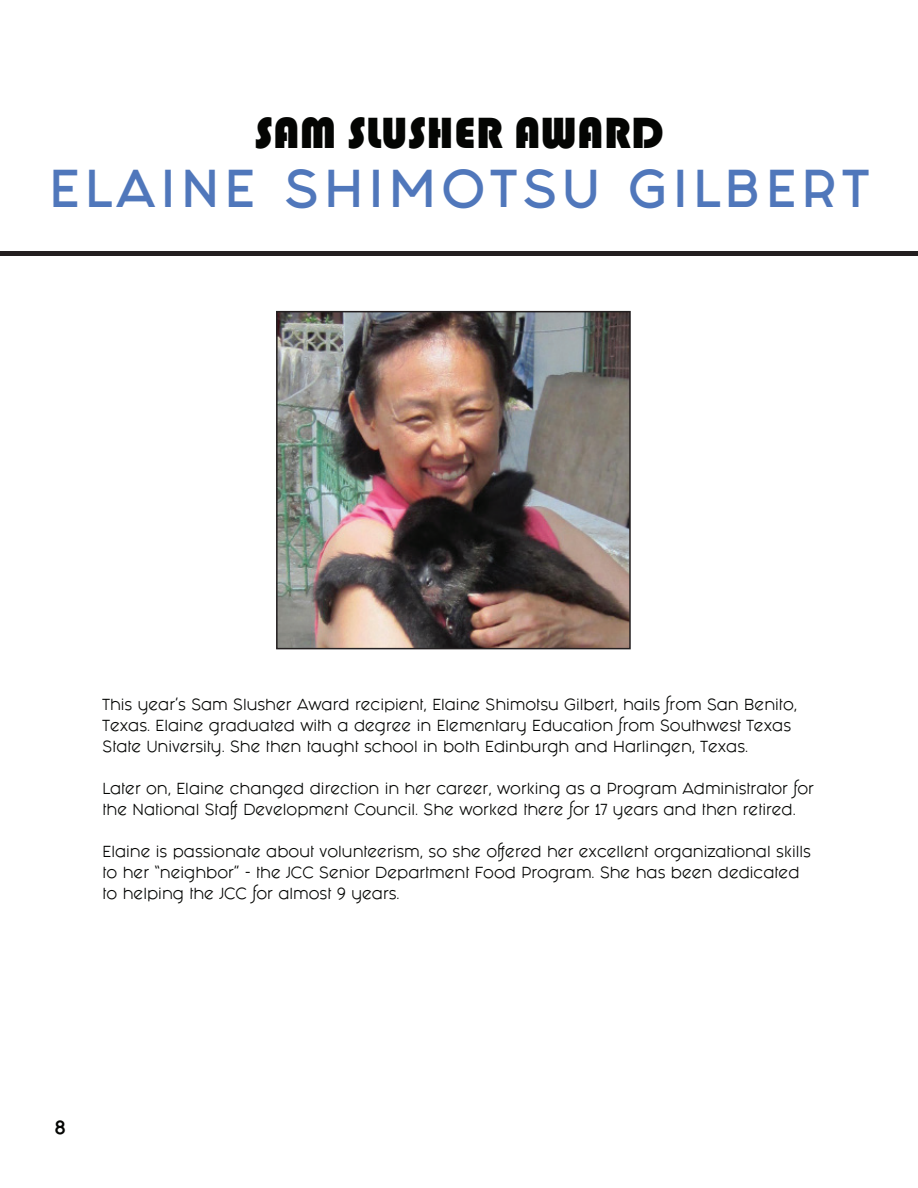
<style>
.page{position:relative;width:918px;height:1188px;background:#fff}
.page>*{position:absolute;margin:0;border:0;box-sizing:border-box;transform-origin:0 0}
.t1{font:45px "Fashion Fetish Bold";letter-spacing:.12em;color:#5077bb}
.t2{font:45px "Bauhaus 93";color:#040503}
.t3{font:16.2px "Fashion Fetish Bold";color:#040503;scale:1.11 1}
.t4{font:13.5px/21px "Fashion Fetish";color:#040503}
</style>
<div class="page">
<img style="left:0;top:251px;width:918px;height:1px">
<hr style="left:0;top:252px;width:918px;height:4px;background:#231f20">
<img style="left:279px;top:314px;width:349px;height:332px">
<div style="left:276px;top:311px;width:355px;height:338px;border:2px solid #231f20"></div>
<h1 class="t2" style="left:254px;top:108px;width:411px">SAM SLUSHER AWARD</h1>
<h1 class="t1" style="left:49px;top:152px;width:821px">ELAINE SHIMOTSU GILBERT</h1>
<p class="t4" style="left:103px;top:694px;width:696px">This year’s Sam Slusher Award recipient, Elaine Shimotsu Gilbert, hails from San Benito,<br>Texas. Elaine graduated with a degree in Elementary Education from Southwest Texas<br>State University. She then taught school in both Edinburgh and Harlingen, Texas.</p>
<p class="t4" style="left:103px;top:778px;width:713px">Later on, Elaine changed direction in her career, working as a Program Administrator for the National Staff Development Council. She worked there for 17 years and then retired.</p>
<p class="t4" style="left:103px;top:841px;width:710px">Elaine is passionate about volunteerism, so she offered her excellent organizational skills to her “neighbor” - the JCC Senior Department Food Program. She has been dedicated to helping the JCC for almost 9 years.</p>
<p class="t3" style="left:54px;top:1114px;width:12px">8</p>
</div>
